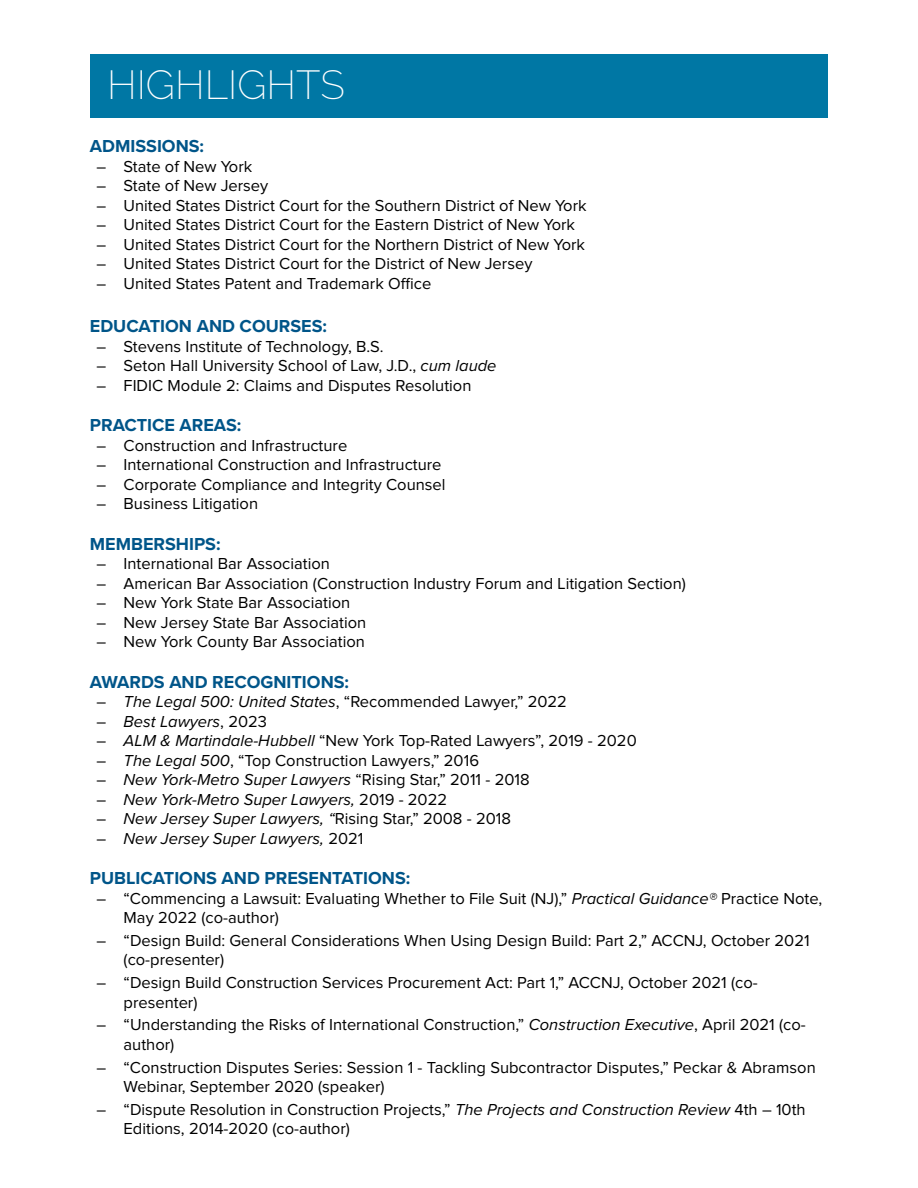
<style>
.page{position:relative;width:918px;height:1188px;background:#fff}
.page>*{position:absolute;margin:0;border:0;box-sizing:border-box;transform-origin:0 0}
.t1{font:200 40.5px "Raleway";color:#fff}
.t2{font:700 18px "Proxima Nova";color:#005589}
.t3{font:16.5px/19.5px "Proxima Nova";color:#000}
.t4{font:italic 16.5px "Proxima Nova";color:#000}
.s1{font-style:italic}
.s2{font-style:normal}
</style>
<div class="page">
<div style="left:90px;top:54px;width:738px;height:63px;background:#0077a4"></div>
<h1 class="t1" style="left:107px;top:61px;width:239px">HIGHLIGHTS</h1>
<p class="t2" style="left:90px;top:133px;width:116px">ADMISSIONS:</p>
<p class="t3" style="left:97px;top:157px;width:157px">– State of New York</p>
<p class="t3" style="left:97px;top:176px;width:173px">– State of New Jersey</p>
<p class="t3" style="left:97px;top:196px;width:492px">– United States District Court for the Southern District of New York</p>
<p class="t3" style="left:97px;top:215px;width:480px">– United States District Court for the Eastern District of New York</p>
<p class="t3" style="left:97px;top:235px;width:490px">– United States District Court for the Northern District of New York</p>
<p class="t3" style="left:97px;top:254px;width:437px">– United States District Court for the District of New Jersey</p>
<p class="t3" style="left:97px;top:274px;width:336px">– United States Patent and Trademark Office</p>
<p class="t2" style="left:90px;top:313px;width:239px">EDUCATION AND COURSES:</p>
<p class="t3" style="left:97px;top:337px;width:289px">– Stevens Institute of Technology, B.S.</p>
<p class="t3" style="left:97px;top:356px;width:401px">– Seton Hall University School of Law, J.D., <span class="s1">cum laude</span></p>
<p class="t3" style="left:97px;top:376px;width:376px">– FIDIC Module 2: Claims and Disputes Resolution</p>
<p class="t2" style="left:90px;top:412px;width:153px">PRACTICE AREAS:</p>
<p class="t3" style="left:97px;top:436px;width:252px">– Construction and Infrastructure</p>
<p class="t3" style="left:97px;top:455px;width:346px">– International Construction and Infrastructure</p>
<p class="t3" style="left:97px;top:475px;width:350px">– Corporate Compliance and Integrity Counsel</p>
<p class="t3" style="left:97px;top:494px;width:163px">– Business Litigation</p>
<p class="t2" style="left:90px;top:530px;width:132px">MEMBERSHIPS:</p>
<p class="t3" style="left:97px;top:554px;width:235px">– International Bar Association</p>
<p class="t3" style="left:97px;top:574px;width:591px">– American Bar Association (Construction Industry Forum and Litigation Section)</p>
<p class="t3" style="left:97px;top:593px;width:255px">– New York State Bar Association</p>
<p class="t3" style="left:97px;top:613px;width:271px">– New Jersey State Bar Association</p>
<p class="t3" style="left:97px;top:632px;width:270px">– New York County Bar Association</p>
<p class="t2" style="left:90px;top:668px;width:261px">AWARDS AND RECOGNITIONS:</p>
<p class="t3" style="left:97px;top:692px;width:472px">– <span class="s1">The Legal 500: United States</span>, “Recommended Lawyer,” 2022</p>
<p class="t4" style="left:97px;top:709px;width:172px"><span class="s2">–</span> Best Lawyers<span class="s2">, 2023</span></p>
<p class="t3" style="left:97px;top:731px;width:542px">– <span class="s1">ALM &amp; Martindale-Hubbell</span> “New York Top-Rated Lawyers”, 2019 - 2020</p>
<p class="t3" style="left:97px;top:751px;width:384px">– <span class="s1">The Legal 500</span>, “Top Construction Lawyers,” 2016</p>
<p class="t4" style="left:97px;top:767px;width:435px"><span class="s2">–</span> New York-Metro Super Lawyers <span class="s2">“Rising Star,” 2011 - 2018</span></p>
<p class="t4" style="left:97px;top:787px;width:352px"><span class="s2">–</span> New York-Metro Super Lawyers, <span class="s2">2019 - 2022</span></p>
<p class="t4" style="left:97px;top:806px;width:416px"><span class="s2">–</span> New Jersey Super Lawyers, “<span class="s2">Rising Star,” 2008 - 2018</span></p>
<p class="t4" style="left:97px;top:826px;width:268px"><span class="s2">–</span> New Jersey Super Lawyers, <span class="s2">2021</span></p>
<p class="t2" style="left:90px;top:865px;width:322px">PUBLICATIONS AND PRESENTATIONS:</p>
<p class="t3" style="left:124px;top:889px;width:700px;text-indent:-27px">– “Commencing a Lawsuit: Evaluating Whether to File Suit (NJ),” <span class="s1">Practical Guidance®</span> Practice Note,<br>May 2022 (co-author)</p>
<p class="t3" style="left:124px;top:931px;width:688px;text-indent:-27px">– “Design Build: General Considerations When Using Design Build: Part 2,” ACCNJ, October 2021 (co-presenter)</p>
<p class="t3" style="left:124px;top:973px;width:636px;text-indent:-27px">– “Design Build Construction Services Procurement Act: Part 1,” ACCNJ, October 2021 (co&shy;presenter)</p>
<p class="t3" style="left:124px;top:1016px;width:684px;text-indent:-27px">– “Understanding the Risks of International Construction,” <span class="s1">Construction Executive</span>, April 2021 (co&shy;author)</p>
<p class="t3" style="left:124px;top:1058px;width:694px;text-indent:-27px">– “Construction Disputes Series: Session 1 - Tackling Subcontractor Disputes,” Peckar &amp; Abramson<br>Webinar, September 2020 (speaker)</p>
<p class="t3" style="left:124px;top:1100px;width:684px;text-indent:-27px">– “Dispute Resolution in Construction Projects,” <span class="s1">The Projects and Construction Review</span> 4th – 10th<br>Editions, 2014-2020 (co-author)</p>
</div>
